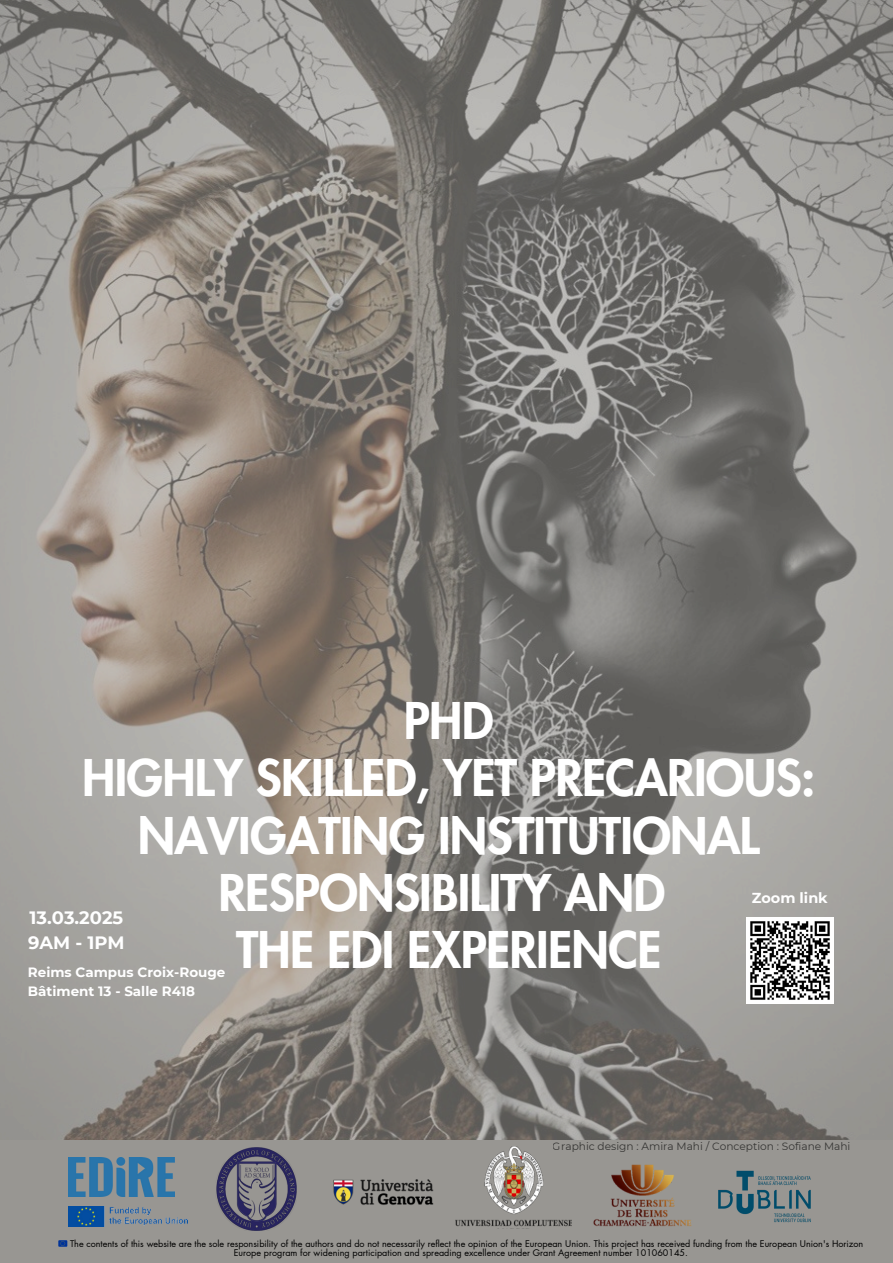
<style>
.page{position:relative;width:893px;height:1263px;background:#989692}
.page>*{position:absolute;margin:0;border:0;box-sizing:border-box;transform-origin:0 0}
.t1{font:800 49.35px/57.1px "Futura LT Pro";letter-spacing:-.015em;color:#fff;text-align:center}
.t2{font:700 17.85px/24.8px "Montserrat";color:#fff}
.t3{font:700 14.4px "Montserrat";color:#fff}
.t4{font:700 13.5px/18.6px "Montserrat";color:#fff}
.t5{font:10.57px "Montserrat";color:#000}
.t6{font:9px/9px "Futura LT Pro";color:#000}
</style>
<div class="page">
<img style="left:0;top:0;width:893px;height:1139px">
<img style="left:746px;top:917px;width:87px;height:87px">
<img style="left:69px;top:1206px;width:119px;height:21px">
<img style="left:455px;top:1147px;width:117px;height:80px">
<img style="left:333px;top:1179px;width:101px;height:26px">
<img style="left:593px;top:1164px;width:99px;height:62px">
<img style="left:718px;top:1170px;width:93px;height:53px">
<img style="left:216px;top:1148px;width:81px;height:82px">
<img style="left:69px;top:1157px;width:105px;height:39px">
<p class="t1" style="left:82px;top:695px;width:735px">PHD<br>HIGHLY SKILLED, YET PRECARIOUS:<br>NAVIGATING INSTITUTIONAL<br>RESPONSIBILITY AND<br>THE EDI EXPERIENCE</p>
<h3 class="t3" style="left:752px;top:889px;width:77px">Zoom link</h3>
<h1 class="t2" style="left:28px;top:905px;width:98px">13.03.2025<br>9AM - 1PM</h1>
<h2 class="t4" style="left:28px;top:963px;width:199px">Reims Campus Croix-Rouge<br>Bâtiment 13 - Salle R418</h2>
<p class="t5" style="left:553px;top:1139px;width:299px">Graphic design : Amira Mahi / Conception : Sofiane Mahi</p>
<p class="t6" style="left:234px;top:1239px;width:631px;text-indent:-164px">The contents of this website are the sole responsibility of the authors and do not necessarily reflect the opinion of the European Union. This project has received funding from the European Union's Horizon<br>Europe program for widening participation and spreading excellence under Grant Agreement number 101060145.</p>
</div>
